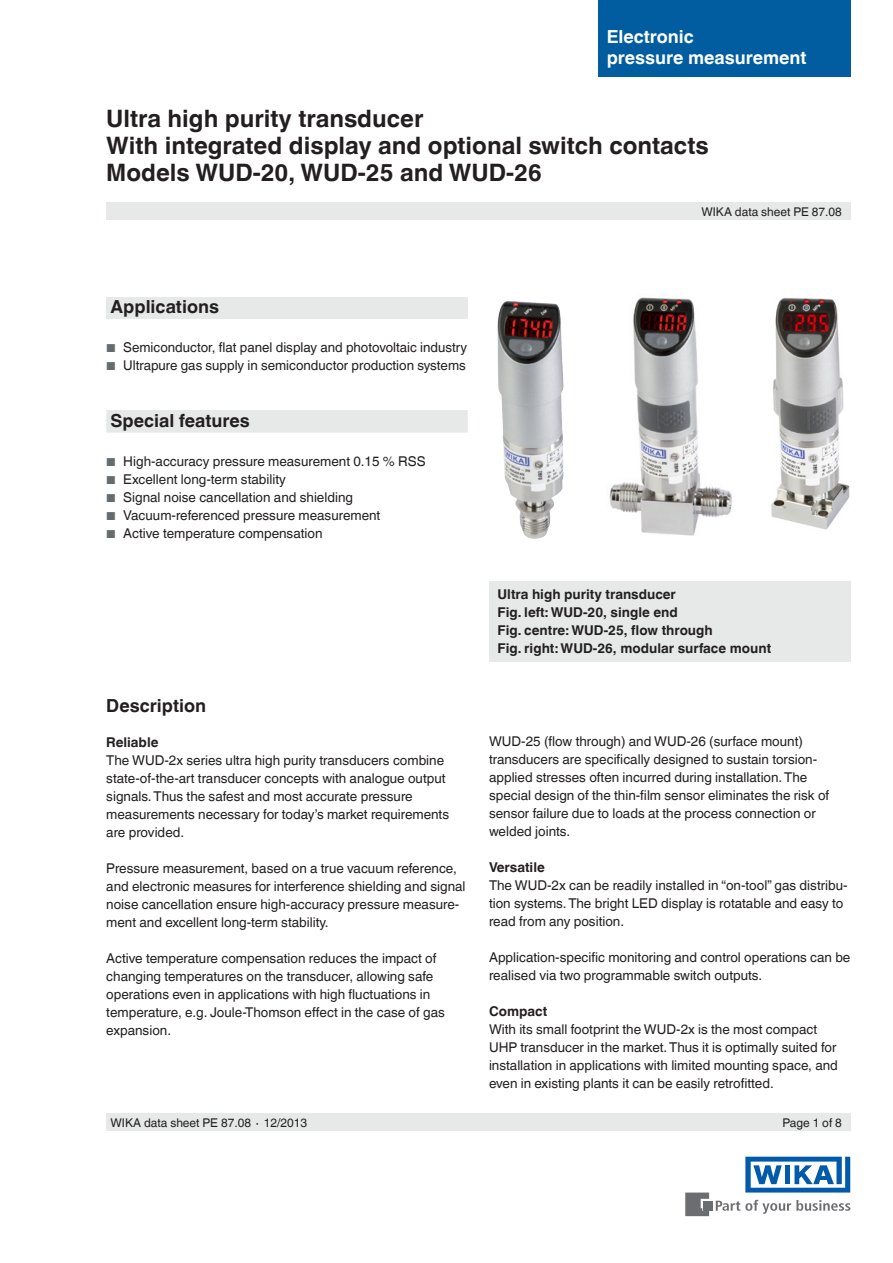
<style>
.page{position:relative;width:893px;height:1263px;background:#fff}
.page>*{position:absolute;margin:0;border:0;box-sizing:border-box;transform-origin:0 0}
.t1{font:700 24px/27px "Helvetica World";color:#231f20}
.t2{font:700 18px "Helvetica World";color:#231f20}
.t3{font:700 18px/21px "Helvetica World";color:#fff}
.t4{font:13.5px/18px "Helvetica World";color:#231f20}
.t5{font:700 13.5px/18px "Helvetica World";color:#231f20}
.t6{font:12px "Helvetica World";color:#231f20}
.s1{font-size:11.55px;color:#666b6e}
</style>
<div class="page">
<div style="left:106px;top:298px;width:362px;height:21px;background:#e6e9e8"></div>
<svg style="left:716px;top:1200px;width:134px;height:14px"></svg>
<div style="left:703px;top:1201px;width:9px;height:9px;background:#6c6d70"></div>
<svg style="left:685px;top:1192px;width:24px;height:24px"></svg>
<svg style="left:745px;top:1157px;width:105px;height:35px"></svg>
<div style="left:106px;top:203px;width:744px;height:17px;background:#e6e9e8"></div>
<div style="left:106px;top:1114px;width:744px;height:17px;background:#e6e9e8"></div>
<div style="left:598px;top:0;width:252px;height:77px;background:#015d9f"></div>
<img style="left:497px;top:301px;width:49px;height:238px">
<img style="left:609px;top:297px;width:123px;height:239px">
<img style="left:771px;top:297px;width:79px;height:233px">
<div style="left:106px;top:410px;width:362px;height:23px;background:#e6e9e8"></div>
<div style="left:489px;top:581px;width:361px;height:81px;background:#e6e9e8"></div>
<h2 class="t3" style="left:607px;top:26px;width:201px">Electronic<br>pressure measurement</h2>
<h1 class="t1" style="left:106px;top:105px;width:604px">Ultra high purity transducer<br>With integrated display and optional switch contacts<br>Models WUD-20, WUD-25 and WUD-26</h1>
<p class="t6" style="left:701px;top:204px;width:142px">WIKA data sheet PE 87.08</p>
<h2 class="t2" style="left:111px;top:296px;width:110px">Applications</h2>
<p class="t4" style="left:106px;top:339px;width:362px"><span class="s1">■</span> Semiconductor, flat panel display and photovoltaic industry</p>
<p class="t4" style="left:106px;top:357px;width:361px"><span class="s1">■</span> Ultrapure gas supply in semiconductor production systems</p>
<h2 class="t2" style="left:111px;top:410px;width:141px">Special features</h2>
<p class="t4" style="left:106px;top:453px;width:321px"><span class="s1">■</span> High-accuracy pressure measurement 0.15 % RSS</p>
<p class="t4" style="left:106px;top:471px;width:181px"><span class="s1">■</span> Excellent long-term stability</p>
<p class="t4" style="left:106px;top:489px;width:248px"><span class="s1">■</span> Signal noise cancellation and shielding</p>
<p class="t4" style="left:106px;top:507px;width:276px"><span class="s1">■</span> Vacuum-referenced pressure measurement</p>
<p class="t4" style="left:106px;top:525px;width:218px"><span class="s1">■</span> Active temperature compensation</p>
<h2 class="t2" style="left:106px;top:695px;width:101px">Description</h2>
<p class="t5" style="left:106px;top:733px;width:54px">Reliable</p>
<p class="t4" style="left:106px;top:751px;width:344px">The WUD-2x series ultra high purity transducers combine state-of-the-art transducer concepts with analogue output signals. Thus the safest and most accurate pressure measurements necessary for today’s market requirements are provided.</p>
<p class="t4" style="left:106px;top:859px;width:361px">Pressure measurement, based on a true vacuum reference, and electronic measures for interference shielding and signal noise cancellation ensure high-accuracy pressure measure&shy;ment and excellent long-term stability.</p>
<p class="t4" style="left:106px;top:949px;width:340px">Active temperature compensation reduces the impact of changing temperatures on the transducer, allowing safe operations even in applications with high fluctuations in temperature, e.g. Joule-Thomson effect in the case of gas expansion.</p>
<p class="t5" style="left:497px;top:586px;width:275px">Ultra high purity transducer<br>Fig. left: WUD-20, single end<br>Fig. centre: WUD-25, flow through<br>Fig. right: WUD-26, modular surface mount</p>
<p class="t4" style="left:489px;top:732px;width:342px">WUD-25 (flow through) and WUD-26 (surface mount) transducers are specifically designed to sustain torsion&shy;applied stresses often incurred during installation. The special design of the thin-film sensor eliminates the risk of sensor failure due to loads at the process connection or welded joints.</p>
<p class="t5" style="left:489px;top:858px;width:57px">Versatile</p>
<p class="t4" style="left:489px;top:876px;width:360px">The WUD-2x can be readily installed in “on-tool” gas distribu&shy;tion systems. The bright LED display is rotatable and easy to read from any position.</p>
<p class="t4" style="left:489px;top:948px;width:363px">Application-specific monitoring and control operations can be realised via two programmable switch outputs.</p>
<p class="t5" style="left:489px;top:1002px;width:60px">Compact</p>
<p class="t4" style="left:489px;top:1020px;width:350px">With its small footprint the WUD-2x is the most compact UHP transducer in the market. Thus it is optimally suited for installation in applications with limited mounting space, and even in existing plants it can be easily retrofitted.</p>
<p class="t6" style="left:111px;top:1115px;width:198px">WIKA data sheet PE 87.08 ∙ 12/2013</p>
<p class="t6" style="left:782px;top:1115px;width:61px">Page 1 of 8</p>
</div>
